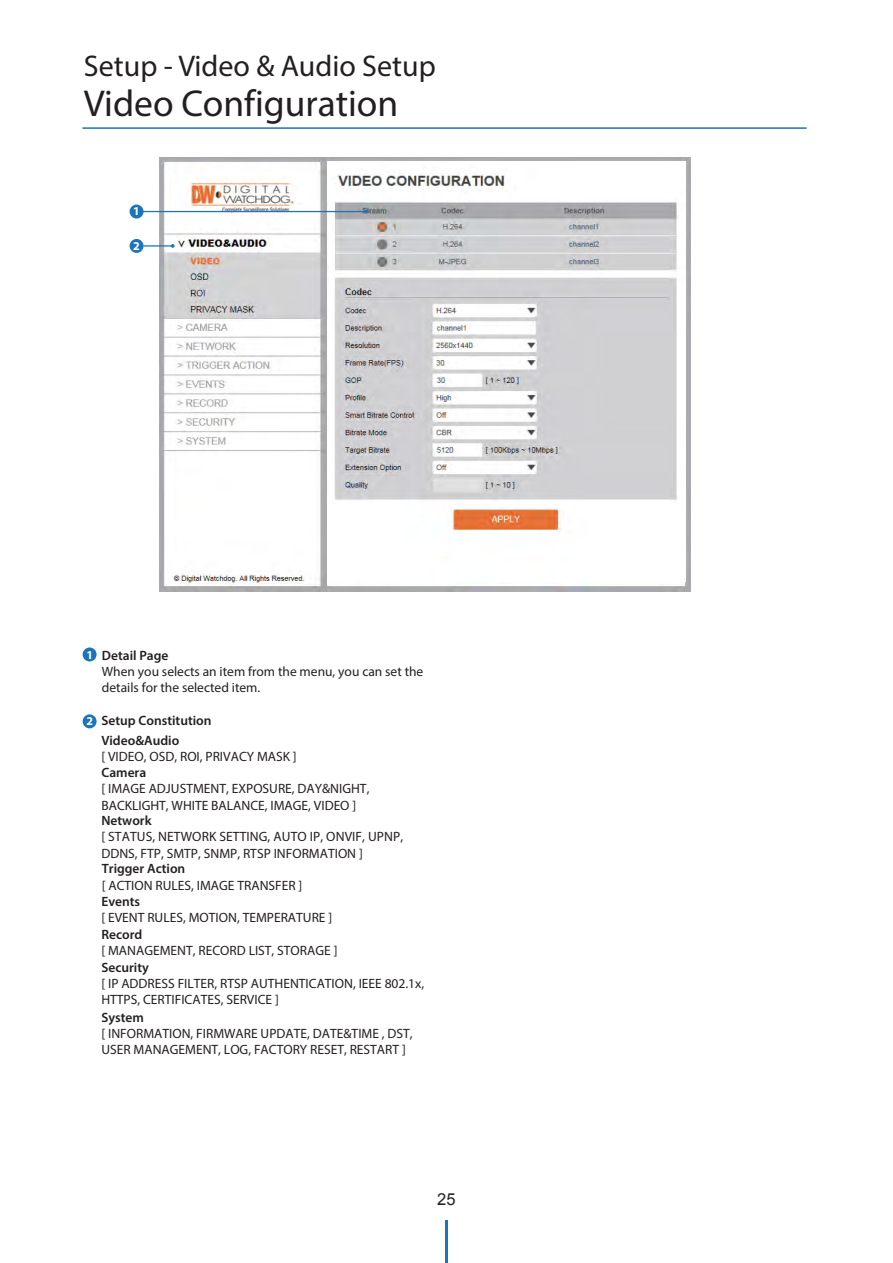
<style>
.page{position:relative;width:893px;height:1263px;background:#fff}
.page>*{position:absolute;margin:0;border:0;box-sizing:border-box;transform-origin:0 0}
.t1{font:37.5px "Myriad Pro";color:#231f20}
.t2{font:30px "Myriad Pro";color:#231f20}
.t3{font:13.5px/16.2px "Myriad Pro";color:#231f20}
.t4{font:600 13.5px/19.2px "Myriad Pro";color:#231f20}
.t5{font:700 12px "Myriad Pro";color:#fff}
.s1{font-weight:700;font-size:12px;color:#fff}
.s2{font-weight:600}
</style>
<div class="page">
<hr style="left:445px;top:1220px;width:2px;height:43px;background:#1b75bc">
<div style="left:83px;top:648px;width:14px;height:13px;background:#1b75bc;border-radius:50%"></div>
<div style="left:83px;top:714px;width:14px;height:14px;background:#1b75bc;border-radius:50%"></div>
<img style="left:159px;top:157px;width:532px;height:435px">
<img style="left:327px;top:161px;width:358px;height:420px">
<div style="left:130px;top:205px;width:14px;height:14px;background:#1b75bc;border-radius:50%"></div>
<hr style="left:142px;top:211px;width:224px;height:1px;background:#1b75bc">
<div style="left:130px;top:239px;width:14px;height:14px;background:#1b75bc;border-radius:50%"></div>
<hr style="left:143px;top:245px;width:30px;height:2px;background:#1b75bc">
<svg style="left:171px;top:244px;width:4px;height:4px"></svg>
<hr style="left:82px;top:127px;width:724px;height:2px;background:#1b75bc">
<h2 class="t2" style="left:84px;top:55px;width:353px">Setup - Video &amp; Audio Setup</h2>
<h1 class="t1" style="left:84px;top:89px;width:316px">Video Configuration</h1>
<p class="t5" style="left:133px;top:204px;width:8px">1</p>
<p class="t5" style="left:133px;top:239px;width:8px">2</p>
<p class="t3" style="left:102px;top:648px;width:323px;text-indent:-15px"><span class="s1">1</span> <span class="s2">Detail Page<br></span>When you selects an item from the menu, you can set the details for the selected item.</p>
<p class="t4" style="left:101px;top:712px;width:112px;text-indent:-15px"><span class="s1">2</span> Setup Constitution<br>Video&amp;Audio</p>
<p class="t3" style="left:101px;top:749px;width:197px">[ VIDEO, OSD, ROI, PRIVACY MASK ]</p>
<p class="t4" style="left:101px;top:764px;width:46px">Camera</p>
<p class="t4" style="left:101px;top:812px;width:52px">Network</p>
<p class="t3" style="left:101px;top:830px;width:303px">[ STATUS, NETWORK SETTING, AUTO IP, ONVIF, UPNP,<br>DDNS, FTP, SMTP, SNMP, RTSP INFORMATION ]</p>
<p class="t3" style="left:101px;top:782px;width:270px">[ IMAGE ADJUSTMENT, EXPOSURE, DAY&amp;NIGHT,<br>BACKLIGHT, WHITE BALANCE, IMAGE, VIDEO ]</p>
<p class="t4" style="left:102px;top:859px;width:85px">Trigger Action</p>
<p class="t3" style="left:102px;top:879px;width:202px">[ ACTION RULES, IMAGE TRANSFER ]</p>
<p class="t4" style="left:101px;top:893px;width:40px">Events</p>
<p class="t3" style="left:101px;top:910px;width:232px">[ EVENT RULES, MOTION, TEMPERATURE ]</p>
<p class="t4" style="left:101px;top:926px;width:42px">Record</p>
<p class="t3" style="left:101px;top:943px;width:238px">[ MANAGEMENT, RECORD LIST, STORAGE ]</p>
<p class="t4" style="left:101px;top:959px;width:49px">Security</p>
<p class="t3" style="left:101px;top:976px;width:324px">[ IP ADDRESS FILTER, RTSP AUTHENTICATION, IEEE 802.1x,<br>HTTPS, CERTIFICATES, SERVICE ]</p>
<p class="t4" style="left:101px;top:1009px;width:44px">System</p>
<p class="t3" style="left:101px;top:1026px;width:313px">[ INFORMATION, FIRMWARE UPDATE, DATE&amp;TIME , DST,<br>USER MANAGEMENT, LOG, FACTORY RESET, RESTART ]</p>
</div>
